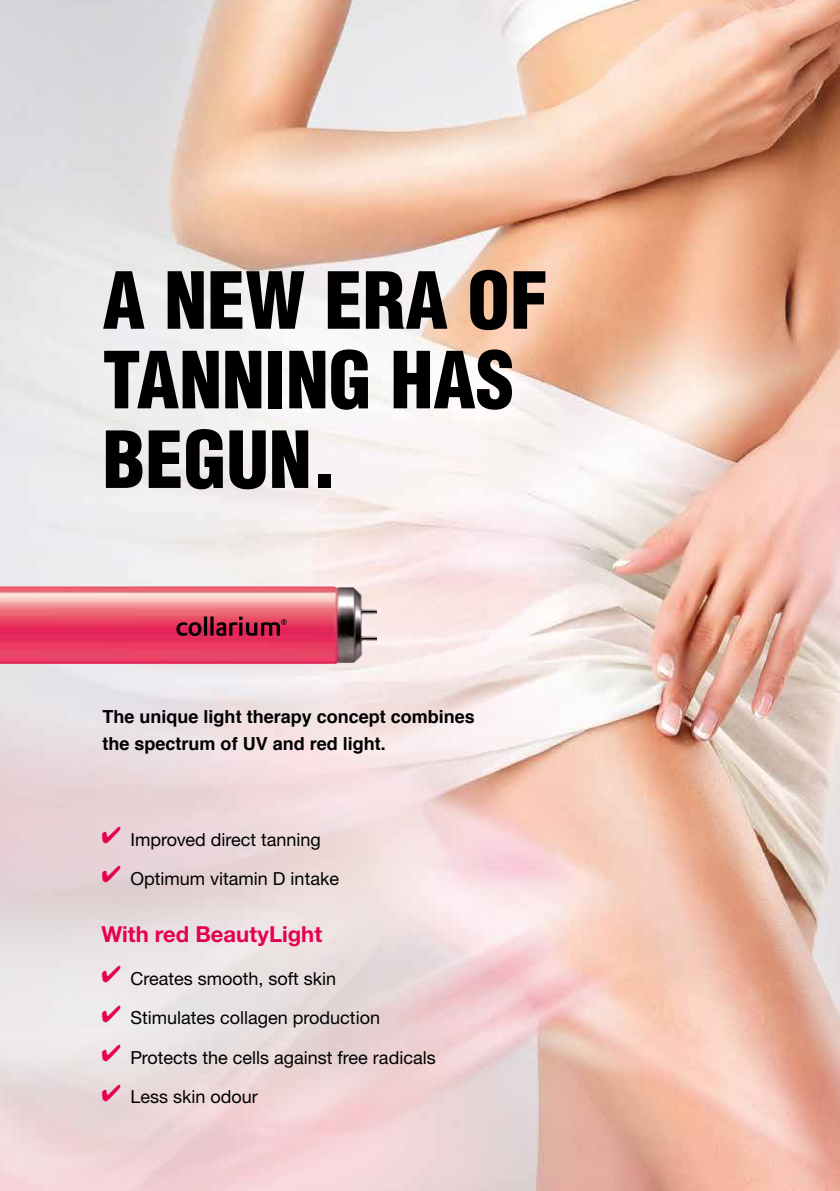
<style>
.page{position:relative;width:840px;height:1191px;background:#fff}
.page>*{position:absolute;margin:0;border:0;box-sizing:border-box;transform-origin:0 0}
.t1{font:900 condensed 76.6px/79.6px "Helvetica LT";color:#000}
.t2{font:700 22px "Helvetica Neue CE";color:#e50051}
.t3{font:18px "Helvetica Neue CE";color:#000}
.t4{font:700 18px/27px "Helvetica";color:#000}
.t5{font:18px "Helvetica Neue";color:#000}
.s1{color:#e50051}
</style>
<div class="page">
<img style="left:0;top:0;width:839px;height:1191px">
<img style="left:0;top:587px;width:376px;height:76px">
<svg style="left:176px;top:616px;width:110px;height:20px;background:#98263f"></svg>
<h1 class="t1" style="left:102px;top:260px;width:447px">A NEW ERA OF<br>TANNING HAS<br>BEGUN.</h1>
<p class="t4" style="left:102px;top:703px;width:374px">The unique light therapy concept combines the spectrum of UV and red light.</p>
<p class="t3" style="left:101px;top:828px;width:221px"><span class="s1">✔</span> Improved direct tanning</p>
<p class="t5" style="left:101px;top:868px;width:239px"><span class="s1">✔</span> Optimum vitamin D intake</p>
<p class="t2" style="left:101px;top:920px;width:222px">With red BeautyLight</p>
<p class="t3" style="left:101px;top:967px;width:236px"><span class="s1">✔</span> Creates smooth, soft skin</p>
<p class="t5" style="left:101px;top:1007px;width:280px"><span class="s1">✔</span> Stimulates collagen production</p>
<p class="t3" style="left:101px;top:1046px;width:335px"><span class="s1">✔</span> Protects the cells against free radicals</p>
<p class="t3" style="left:101px;top:1086px;width:158px"><span class="s1">✔</span> Less skin odour</p>
</div>
